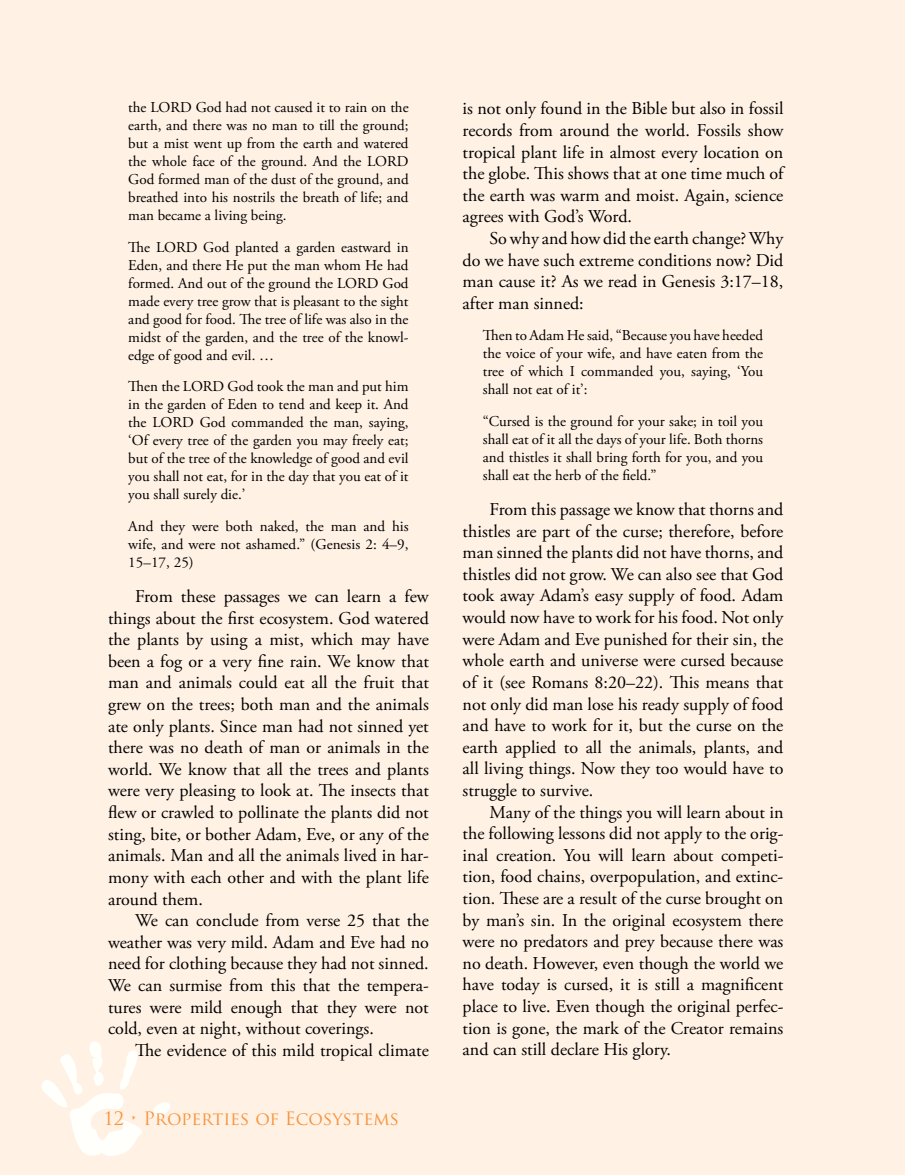
<style>
.page{position:relative;width:905px;height:1175px;background:#fff}
.page>*{position:absolute;margin:0;border:0;box-sizing:border-box;transform-origin:0 0}
.t1{font:18px/21.6px "Adobe Garamond Pro";color:#000;text-align:justify}
.t2{font:18px "Trajan Pro";color:#f7943d}
.t3{font:15px/18px "Adobe Garamond Pro";color:#000;text-align:justify}
</style>
<div class="page">
<div style="left:0;top:0;width:904px;height:1174px;background:#fff1e4"></div>
<svg style="left:153px;top:1102px;width:18px;height:15px"></svg>
<svg style="left:41px;top:1041px;width:101px;height:115px"></svg>
<p class="t3" style="left:128px;top:99px;width:282px">the LORD God had not caused it to rain on the earth, and there was no man to till the ground; but a mist went up from the earth and watered the whole face of the ground. And the LORD God formed man of the dust of the ground, and breathed into his nostrils the breath of life; and man became a living being.</p>
<p class="t3" style="left:128px;top:238px;width:282px">The LORD God planted a garden eastward in Eden, and there He put the man whom He had formed. And out of the ground the LORD God made every tree grow that is pleasant to the sight and good for food. The tree of life was also in the midst of the garden, and the tree of the knowl&shy;edge of good and evil. …</p>
<p class="t3" style="left:128px;top:378px;width:282px">Then the LORD God took the man and put him in the garden of Eden to tend and keep it. And the LORD God commanded the man, saying, ‘Of every tree of the garden you may freely eat; but of the tree of the knowledge of good and evil you shall not eat, for in the day that you eat of it you shall surely die.’</p>
<p class="t3" style="left:128px;top:517px;width:282px">And they were both naked, the man and his wife, and were not ashamed.” (Genesis 2: 4–9, 15–17, 25)</p>
<p class="t1" style="left:108px;top:586px;width:322px;text-indent:27px">From these passages we can learn a few things about the first ecosystem. God watered the plants by using a mist, which may have been a fog or a very fine rain. We know that man and animals could eat all the fruit that grew on the trees; both man and the animals ate only plants. Since man had not sinned yet there was no death of man or animals in the world. We know that all the trees and plants were very pleasing to look at. The insects that flew or crawled to pollinate the plants did not sting, bite, or bother Adam, Eve, or any of the animals. Man and all the animals lived in har&shy;mony with each other and with the plant life around them.</p>
<p class="t1" style="left:108px;top:910px;width:322px;text-indent:27px">We can conclude from verse 25 that the weather was very mild. Adam and Eve had no need for clothing because they had not sinned.<br>We can surmise from this that the tempera&shy;tures were mild enough that they were not cold, even at night, without coverings.</p>
<p class="t1" style="left:135px;top:1039px;width:295px">The evidence of this mild tropical climate</p>
<p class="t2" style="left:104px;top:1107px;width:297px">12 • Properties of Ecosystems</p>
<p class="t1" style="left:462px;top:98px;width:322px">is not only found in the Bible but also in fossil records from around the world. Fossils show tropical plant life in almost every location on the globe. This shows that at one time much of the earth was warm and moist. Again, science agrees with God’s Word.</p>
<p class="t1" style="left:462px;top:228px;width:322px;text-indent:27px">So why and how did the earth change? Why do we have such extreme conditions now? Did man cause it? As we read in Genesis 3:17–18, after man sinned:</p>
<p class="t3" style="left:483px;top:327px;width:282px">Then to Adam He said, “Because you have heeded the voice of your wife, and have eaten from the tree of which I commanded you, saying, ‘You shall not eat of it’:</p>
<p class="t3" style="left:483px;top:412px;width:282px">“Cursed is the ground for your sake; in toil you shall eat of it all the days of your life. Both thorns and thistles it shall bring forth for you, and you shall eat the herb of the field.”</p>
<p class="t1" style="left:462px;top:499px;width:322px;text-indent:27px">From this passage we know that thorns and thistles are part of the curse; therefore, before man sinned the plants did not have thorns, and thistles did not grow. We can also see that God took away Adam’s easy supply of food. Adam would now have to work for his food. Not only were Adam and Eve punished for their sin, the whole earth and universe were cursed because of it (see Romans 8:20–22). This means that not only did man lose his ready supply of food and have to work for it, but the curse on the earth applied to all the animals, plants, and all living things. Now they too would have to struggle to survive.</p>
<p class="t1" style="left:462px;top:801px;width:322px;text-indent:27px">Many of the things you will learn about in the following lessons did not apply to the orig&shy;inal creation. You will learn about competi&shy;tion, food chains, overpopulation, and extinc&shy;tion. These are a result of the curse brought on by man’s sin. In the original ecosystem there were no predators and prey because there was no death. However, even though the world we have today is cursed, it is still a magnificent place to live. Even though the original perfec&shy;tion is gone, the mark of the Creator remains and can still declare His glory.</p>
</div>
